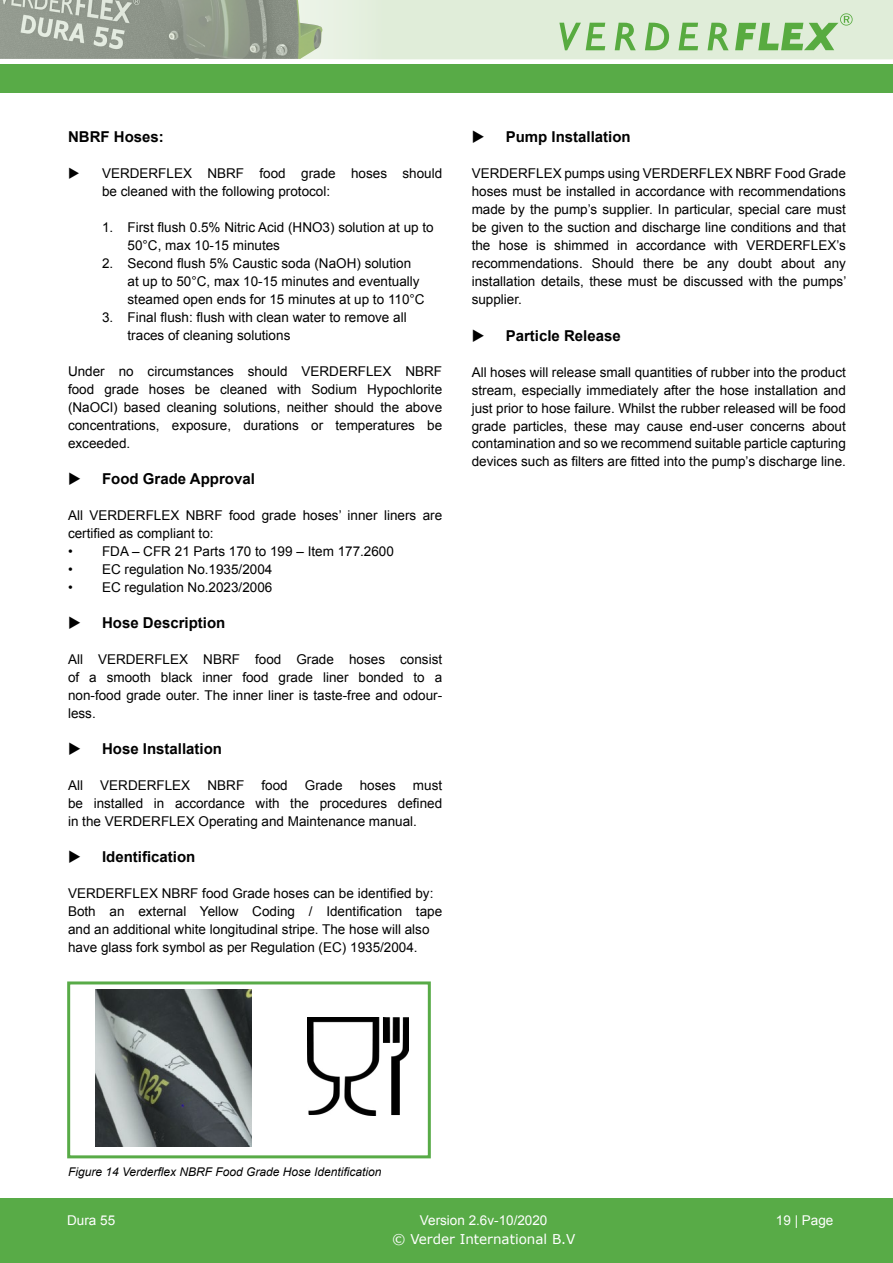
<style>
.page{position:relative;width:893px;height:1263px;background:#fff}
.page>*{position:absolute;margin:0;border:0;box-sizing:border-box;transform-origin:0 0}
.t1{font:700 15px "Arial";color:#000}
.t2{font:13.5px/18px "Arial";color:#000}
.t3{font:13.5px "Arial";color:#fff}
.t4{font:13.5px "Verdana";color:#fff}
.t5{font:italic 12px "Arial";color:#000}
</style>
<div class="page">
<div style="left:0;top:1198px;width:893px;height:65px;background:#58ab47"></div>
<div style="left:0;top:64px;width:893px;height:29px;background:#58ab47"></div>
<div style="left:259px;top:0;width:634px;height:59px;background:#e0edd9"></div>
<svg style="left:559px;top:23px;width:46px;height:27px"></svg>
<svg style="left:615px;top:23px;width:21px;height:27px"></svg>
<svg style="left:645px;top:23px;width:24px;height:27px"></svg>
<svg style="left:678px;top:23px;width:20px;height:27px"></svg>
<svg style="left:708px;top:23px;width:21px;height:27px"></svg>
<svg style="left:735px;top:13px;width:118px;height:37px"></svg>
<svg style="left:0;top:0;width:335px;height:59px;background:#9da698"></svg>
<img style="left:307px;top:1017px;width:102px;height:98px">
<div style="left:67px;top:981px;width:364px;height:177px;border:3px solid #58ab47"></div>
<img style="left:95px;top:989px;width:156px;height:157px">
<p class="t1" style="left:68px;top:126px;width:97px">NBRF Hoses:</p>
<p class="t2" style="left:102px;top:164px;width:342px;text-indent:-34px">◆ VERDERFLEX NBRF food grade hoses should be cleaned with the following protocol:</p>
<p class="t2" style="left:128px;top:218px;width:308px;text-indent:-26px">1. First flush 0.5% Nitric Acid (HNO3) solution at up to<br>50°C, max 10-15 minutes</p>
<p class="t2" style="left:128px;top:254px;width:299px;text-indent:-26px">2. Second flush 5% Caustic soda (NaOH) solution at up to 50°C, max 10-15 minutes and eventually steamed open ends for 15 minutes at up to 110°C</p>
<p class="t2" style="left:128px;top:308px;width:281px;text-indent:-26px">3. Final flush: flush with clean water to remove all traces of cleaning solutions</p>
<p class="t2" style="left:68px;top:362px;width:376px;text-align:justify">Under no circumstances should VERDERFLEX NBRF food grade hoses be cleaned with Sodium Hypochlorite (NaOCl) based cleaning solutions, neither should the above concentrations, exposure, durations or temperatures be exceeded.</p>
<p class="t1" style="left:68px;top:468px;width:188px">◆ Food Grade Approval</p>
<p class="t2" style="left:68px;top:506px;width:376px">All VERDERFLEX NBRF food grade hoses’ inner liners are certified as compliant to:</p>
<p class="t2" style="left:68px;top:542px;width:327px">• FDA – CFR 21 Parts 170 to 199 – Item 177.2600</p>
<p class="t2" style="left:68px;top:560px;width:206px">• EC regulation No.1935/2004</p>
<p class="t2" style="left:68px;top:578px;width:206px">• EC regulation No.2023/2006</p>
<p class="t1" style="left:68px;top:612px;width:159px">◆ Hose Description</p>
<p class="t2" style="left:68px;top:650px;width:376px;text-align:justify">All VERDERFLEX NBRF food Grade hoses consist of a smooth black inner food grade liner bonded to a non-food grade outer. The inner liner is taste-free and odour&shy;less.</p>
<p class="t1" style="left:68px;top:738px;width:156px">◆ Hose Installation</p>
<p class="t2" style="left:68px;top:776px;width:16px">All</p>
<p class="t2" style="left:100px;top:776px;width:92px">VERDERFLEX</p>
<p class="t2" style="left:207px;top:776px;width:38px">NBRF</p>
<p class="t2" style="left:261px;top:776px;width:28px">food</p>
<p class="t2" style="left:305px;top:776px;width:39px">Grade</p>
<p class="t2" style="left:360px;top:776px;width:38px">hoses</p>
<p class="t2" style="left:68px;top:776px;width:376px;text-align:justify;text-indent:345px">must be installed in accordance with the procedures defined in the VERDERFLEX Operating and Maintenance manual.</p>
<p class="t1" style="left:68px;top:846px;width:129px">◆ Identification</p>
<p class="t2" style="left:68px;top:884px;width:376px">VERDERFLEX NBRF food Grade hoses can be identified by:<br>Both an external Yellow Coding / Identification tape and an additional white longitudinal stripe. The hose will also have glass fork symbol as per Regulation (EC) 1935/2004.</p>
<p class="t1" style="left:472px;top:127px;width:161px">◆ Pump Installation</p>
<p class="t2" style="left:472px;top:165px;width:376px;text-align:justify">VERDERFLEX pumps using VERDERFLEX NBRF Food Grade hoses must be installed in accordance with recommendations made by the pump’s supplier. In particular, special care must be given to the suction and discharge line conditions and that the hose is shimmed in accordance with VERDERFLEX’s recommendations. Should there be any doubt about any installation details, these must be discussed with the pumps’ supplier.</p>
<p class="t1" style="left:472px;top:325px;width:151px">◆ Particle Release</p>
<p class="t2" style="left:472px;top:363px;width:376px;text-align:justify">All hoses will release small quantities of rubber into the product stream, especially immediately after the hose installation and just prior to hose failure. Whilst the rubber released will be food grade particles, these may cause end-user concerns about contamination and so we recommend suitable particle capturing devices such as filters are fitted into the pump’s discharge line.</p>
<p class="t5" style="left:68px;top:1164px;width:315px">Figure 14 Verderflex NBRF Food Grade Hose Identification</p>
<p class="t3" style="left:67px;top:1211px;width:50px">Dura 55</p>
<p class="t3" style="left:420px;top:1211px;width:129px">Version 2.6v-10/2020</p>
<p class="t3" style="left:776px;top:1211px;width:59px">19 | Page</p>
<p class="t4" style="left:392px;top:1230px;width:185px">© Verder International B.V</p>
</div>
